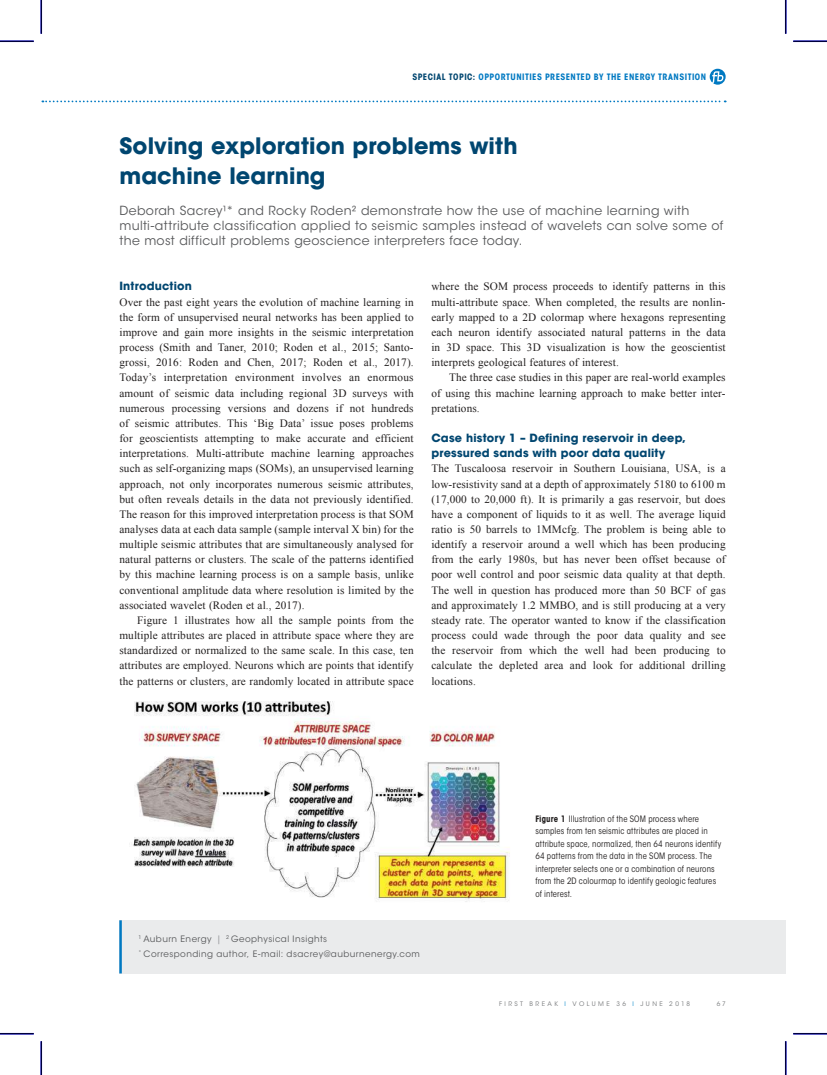
<style>
.page{position:relative;width:827px;height:1075px;background:#fff}
.page>*{position:absolute;margin:0;border:0;box-sizing:border-box;transform-origin:0 0}
.t1{font:700 22.5px/30.2px "ITC Avant Garde Std";letter-spacing:.005em;color:#004670}
.t2{font:12.5px/15.1px "ITC Avant Garde Std";letter-spacing:.025em;color:#57585a}
.t3{font:11.25px/15.1px "Times New Roman";letter-spacing:.01em;color:#221f1f;text-align:justify}
.t4{font:700 11.25px/15.1px "ITC Avant Garde Std";letter-spacing:.02em;color:#004670}
.t5{font:condensed 8.75px/12.5px "ITC Avant Garde Std";letter-spacing:.015em;color:#221f1f}
.t6{font:8.75px/15.1px "ITC Avant Garde Std";letter-spacing:.05em;color:#57585a}
.t7{font:700 condensed 8.75px "ITC Avant Garde Std";letter-spacing:.05em;color:#0079c2}
.t8{font:6.25px "ITC Avant Garde Std";letter-spacing:.39em;color:#787a7c}
.s1{color:#004670}
.s2{color:#939597}
.s3{font-weight:700}
.s4{color:#0c8bcb}
</style>
<div class="page">
<svg style="left:709px;top:69px;width:16px;height:16px"></svg>
<svg style="left:42px;top:100px;width:683px;height:2px"></svg>
<div style="left:119px;top:920px;width:667px;height:53px;background:#eaebec"></div>
<hr style="left:119px;top:920px;width:3px;height:53px;background:#0079c2">
<img style="left:133px;top:701px;width:377px;height:201px">
<hr style="left:0;top:40px;width:34px;height:2px;background:#00f">
<hr style="left:793px;top:40px;width:34px;height:2px;background:#00f">
<hr style="left:40px;top:0;width:2px;height:34px;background:#00f">
<hr style="left:40px;top:1041px;width:2px;height:34px;background:#00f">
<hr style="left:0;top:41px;width:34px;height:1px;background:#000">
<hr style="left:793px;top:41px;width:34px;height:1px;background:#000">
<hr style="left:0;top:1033px;width:34px;height:1px;background:#000">
<hr style="left:793px;top:1033px;width:34px;height:1px;background:#000">
<hr style="left:41px;top:0;width:1px;height:34px;background:#000">
<hr style="left:41px;top:1041px;width:1px;height:34px;background:#000">
<hr style="left:785px;top:0;width:1px;height:34px;background:#000">
<hr style="left:785px;top:1041px;width:1px;height:34px;background:#000">
<p class="t7" style="left:412px;top:73px;width:295px"><span class="s1">SPECIAL TOPIC:</span> OPPORTUNITIES PRESENTED BY THE ENERGY TRANSITION</p>
<h1 class="t1" style="left:119px;top:133px;width:399px">Solving exploration problems with machine learning</h1>
<p class="t2" style="left:119px;top:204px;width:605px">Deborah Sacrey¹* and Rocky Roden² demonstrate how the use of machine learning with multi-attribute classification applied to seismic samples instead of wavelets can solve some of the most difficult problems geoscience interpreters face today.</p>
<p class="t4" style="left:119px;top:280px;width:74px">Introduction</p>
<p class="t3" style="left:119px;top:295px;width:296px">Over the past eight years the evolution of machine learning in the form of unsupervised neural networks has been applied to improve and gain more insights in the seismic interpretation process (Smith and Taner, 2010; Roden et al., 2015; Santo&shy;grossi, 2016: Roden and Chen, 2017; Roden et al., 2017).<br>Today’s interpretation environment involves an enormous amount of seismic data including regional 3D surveys with numerous processing versions and dozens if not hundreds of seismic attributes. This ‘Big Data’ issue poses problems for geoscientists attempting to make accurate and efficient interpretations. Multi-attribute machine learning approaches such as self-organizing maps (SOMs), an unsupervised learning approach, not only incorporates numerous seismic attributes, but often reveals details in the data not previously identified.<br>The reason for this improved interpretation process is that SOM analyses data at each data sample (sample interval X bin) for the multiple seismic attributes that are simultaneously analysed for natural patterns or clusters. The scale of the patterns identified by this machine learning process is on a sample basis, unlike conventional amplitude data where resolution is limited by the associated wavelet (Roden et al., 2017).</p>
<p class="t3" style="left:119px;top:613px;width:296px;text-indent:18px">Figure 1 illustrates how all the sample points from the multiple attributes are placed in attribute space where they are standardized or normalized to the same scale. In this case, ten attributes are employed. Neurons which are points that identify the patterns or clusters, are randomly located in attribute space</p>
<p class="t3" style="left:431px;top:280px;width:296px">where the SOM process proceeds to identify patterns in this multi-attribute space. When completed, the results are nonlin&shy;early mapped to a 2D colormap where hexagons representing each neuron identify associated natural patterns in the data in 3D space. This 3D visualization is how the geoscientist interprets geological features of interest.</p>
<p class="t3" style="left:431px;top:371px;width:296px;text-indent:18px">The three case studies in this paper are real-world examples of using this machine learning approach to make better inter&shy;pretations.</p>
<p class="t4" style="left:431px;top:431px;width:256px">Case history 1 – Defining reservoir in deep, pressured sands with poor data quality</p>
<p class="t3" style="left:431px;top:462px;width:296px">The Tuscaloosa reservoir in Southern Louisiana, USA, is a low-resistivity sand at a depth of approximately 5180 to 6100 m (17,000 to 20,000 ft). It is primarily a gas reservoir, but does have a component of liquids to it as well. The average liquid ratio is 50 barrels to 1MMcfg. The problem is being able to identify a reservoir around a well which has been producing from the early 1980s, but has never been offset because of poor well control and poor seismic data quality at that depth.<br>The well in question has produced more than 50 BCF of gas and approximately 1.2 MMBO, and is still producing at a very steady rate. The operator wanted to know if the classification process could wade through the poor data quality and see the reservoir from which the well had been producing to calculate the depleted area and look for additional drilling locations.</p>
<p class="t6" style="left:139px;top:932px;width:283px"><sup>1</sup> Auburn Energy <span class="s2">|</span> <sup>2</sup> Geophysical Insights<br><sup>*</sup> Corresponding author, E-mail: dsacrey@auburnenergy.com</p>
<p class="t5" style="left:535px;top:813px;width:187px"><span class="s3">Figure 1</span> Illustration of the SOM process where samples from ten seismic attributes are placed in attribute space, normalized, then 64 neurons identify 64 patterns from the data in the SOM process. The interpreter selects one or a combination of neurons from the 2D colourmap to identify geologic features of interest.</p>
<p class="t8" style="left:499px;top:1000px;width:193px">FIRST BREAK <span class="s4">I</span> VOLUME 36 <span class="s4">I</span> JUNE 2018</p>
<p class="t8" style="left:717px;top:1001px;width:10px">6 7</p>
</div>
